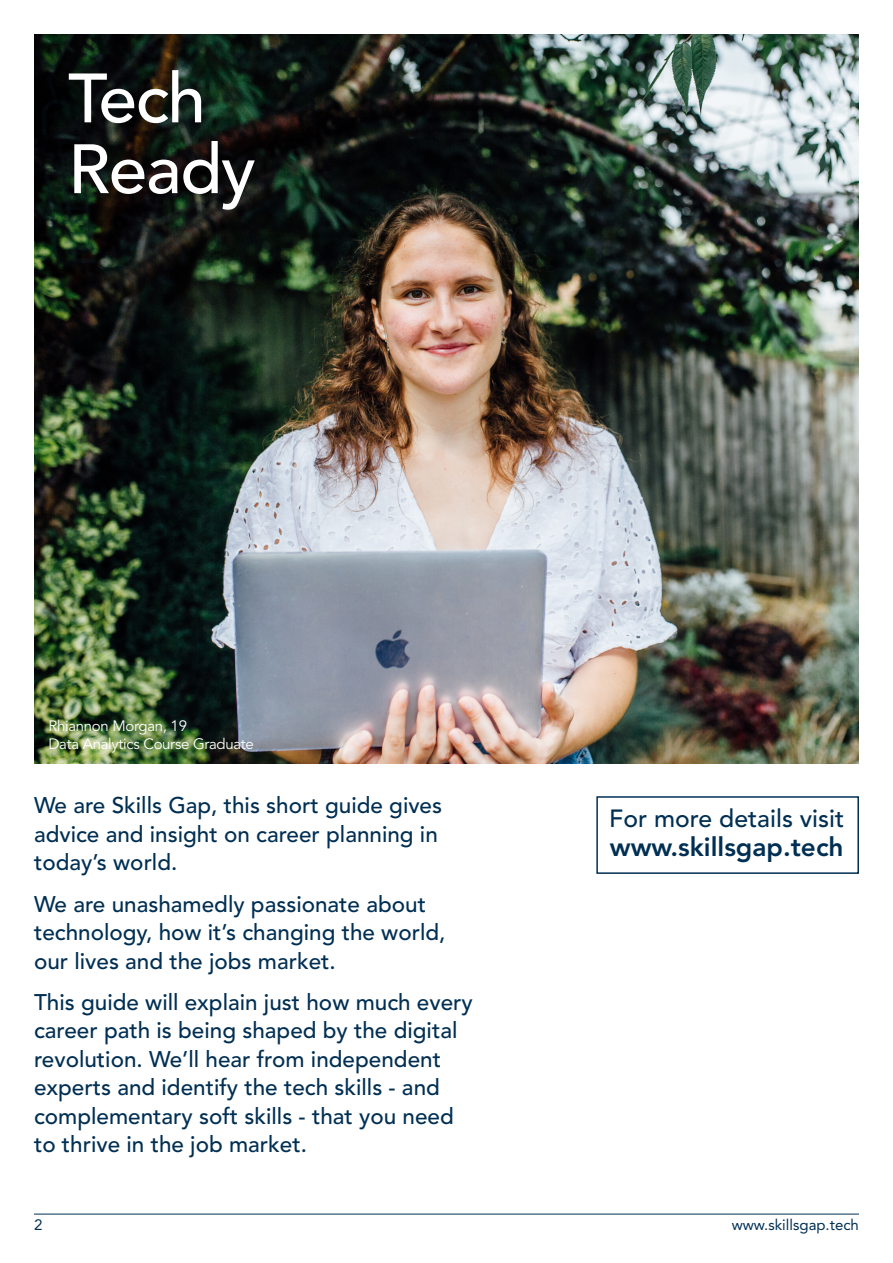
<style>
.page{position:relative;width:893px;height:1263px;background:#fff}
.page>*{position:absolute;margin:0;border:0;box-sizing:border-box;transform-origin:0 0}
.t1{font:500 69px/70.8px "Avenir LT Std";letter-spacing:-.02em;color:#fff}
.t2{font:800 26.25px "Avenir LT Std";color:#002f53}
.t3{font:500 24.75px "Avenir LT Std";color:#002f53}
.t4{font:500 22.5px/28.5px "Avenir LT Std";color:#002f53}
.t5{font:15px "Avenir LT Std";letter-spacing:-.02em;color:#fff}
.t6{font:15px "Avenir LT Std";color:#002f53}
</style>
<div class="page">
<div style="left:596px;top:796px;width:263px;height:78px;border:2px solid #002f53"></div>
<img style="left:34px;top:34px;width:825px;height:729px">
<hr style="left:34px;top:1214px;width:825px;height:1px;background:#002f53">
<p class="t1" style="left:68px;top:65px;width:189px">Tech<br>Ready</p>
<p class="t5" style="left:48px;top:717px;width:140px">Rhiannon Morgan, 19</p>
<p class="t5" style="left:48px;top:735px;width:207px">Data Analytics Course Graduate</p>
<p class="t4" style="left:34px;top:792px;width:410px">We are Skills Gap, this short guide gives advice and insight on career planning in today’s world.</p>
<p class="t4" style="left:34px;top:890px;width:413px">We are unashamedly passionate about technology, how it’s changing the world, our lives and the jobs market.</p>
<p class="t4" style="left:34px;top:988px;width:440px">This guide will explain just how much every career path is being shaped by the digital revolution. We’ll hear from independent experts and identify the tech skills - and complementary soft skills - that you need to thrive in the job market.</p>
<p class="t3" style="left:609px;top:804px;width:236px">For more details visit</p>
<p class="t2" style="left:610px;top:831px;width:235px">www.skillsgap.tech</p>
<p class="t6" style="left:34px;top:1216px;width:10px">2</p>
<p class="t6" style="left:732px;top:1216px;width:129px">www.skillsgap.tech</p>
</div>
